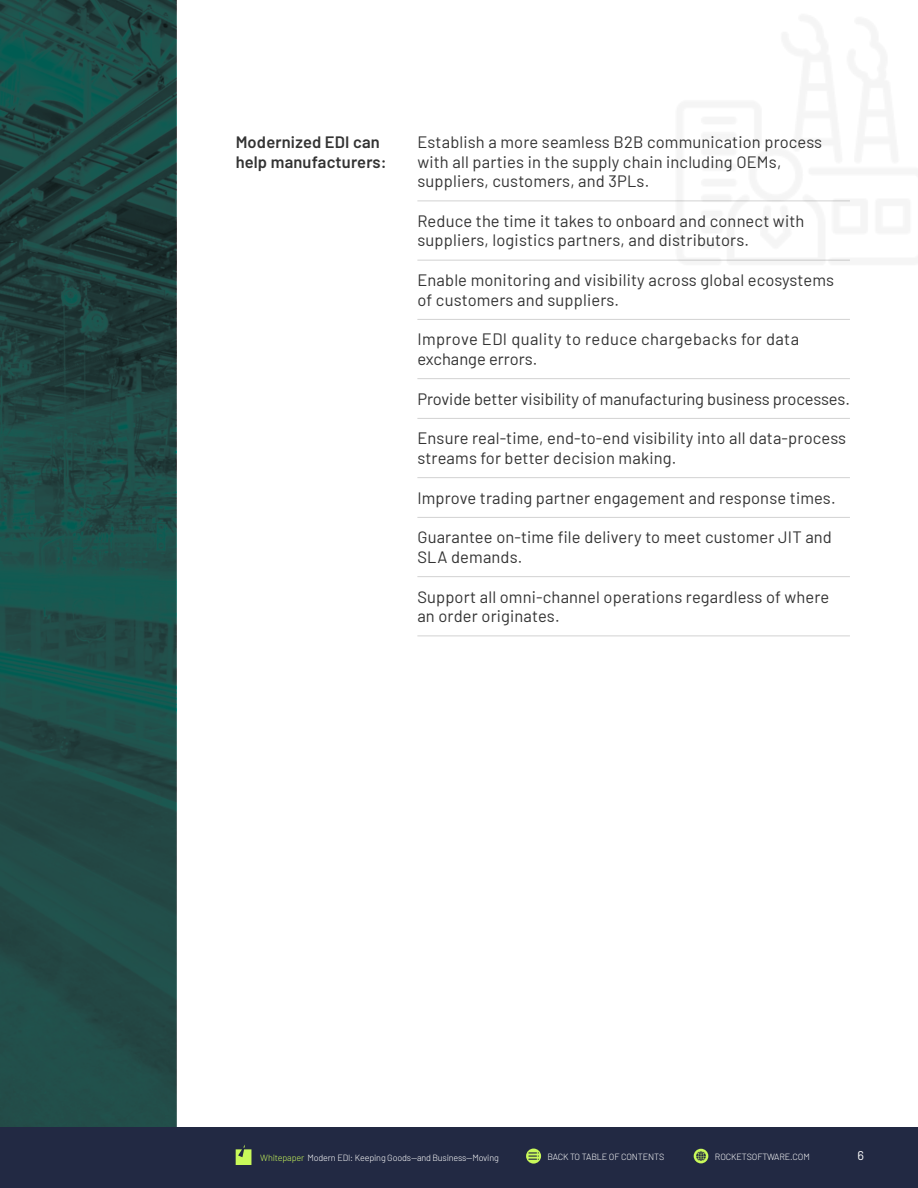
<style>
.page{position:relative;width:918px;height:1188px;background:#fff}
.page>*{position:absolute;margin:0;border:0;box-sizing:border-box;transform-origin:0 0}
.t1{font:16.5px/19.5px "Barlow";letter-spacing:.01em;color:#333}
.t2{font:600 16.5px/19.5px "Barlow";letter-spacing:.01em;color:#333}
.t3{font:12.75px "Barlow";color:#fff}
.t4{font:300 9px "Barlow";letter-spacing:-.015em;color:#fff}
.s1{color:#c9f95a}
</style>
<div class="page">
<svg style="left:0;top:0;width:176px;height:1128px;fill:#214c48"></svg>
<div style="left:0;top:1128px;width:918px;height:60px;background:#222943"></div>
<svg style="left:694px;top:1149px;width:14px;height:14px"></svg>
<svg style="left:236px;top:1145px;width:15px;height:20px"></svg>
<svg style="left:526px;top:1149px;width:15px;height:15px"></svg>
<svg style="left:529px;top:1152px;width:10px;height:8px"></svg>
<hr style="left:417px;top:201px;width:433px;height:1px;background:#d2d2d2">
<hr style="left:417px;top:260px;width:433px;height:1px;background:#d2d2d2">
<hr style="left:417px;top:319px;width:433px;height:1px;background:#d2d2d2">
<hr style="left:417px;top:378px;width:433px;height:1px;background:#d2d2d2">
<hr style="left:417px;top:418px;width:433px;height:1px;background:#d2d2d2">
<hr style="left:417px;top:477px;width:433px;height:1px;background:#d2d2d2">
<hr style="left:417px;top:517px;width:433px;height:1px;background:#d2d2d2">
<hr style="left:417px;top:576px;width:433px;height:1px;background:#d2d2d2">
<hr style="left:417px;top:636px;width:433px;height:1px;background:#d2d2d2">
<img style="left:657px;top:200px;width:193px;height:61px">
<p class="t2" style="left:236px;top:131px;width:153px">Modernized EDI can help manufacturers:</p>
<p class="t1" style="left:417px;top:131px;width:406px">Establish a more seamless B2B communication process with all parties in the supply chain including OEMs, suppliers, customers, and 3PLs.</p>
<p class="t1" style="left:417px;top:210px;width:389px">Reduce the time it takes to onboard and connect with suppliers, logistics partners, and distributors.</p>
<p class="t1" style="left:417px;top:269px;width:418px">Enable monitoring and visibility across global ecosystems of customers and suppliers.</p>
<p class="t1" style="left:417px;top:328px;width:383px">Improve EDI quality to reduce chargebacks for data exchange errors.</p>
<p class="t1" style="left:417px;top:388px;width:434px">Provide better visibility of manufacturing business processes.</p>
<p class="t1" style="left:417px;top:427px;width:430px">Ensure real-time, end-to-end visibility into all data-process streams for better decision making.</p>
<p class="t1" style="left:417px;top:487px;width:420px">Improve trading partner engagement and response times.</p>
<p class="t1" style="left:417px;top:526px;width:416px">Guarantee on-time file delivery to meet customer JIT and<br>SLA demands.</p>
<p class="t1" style="left:417px;top:586px;width:414px">Support all omni-channel operations regardless of where an order originates.</p>
<p class="t4" style="left:260px;top:1151px;width:240px"><span class="s1">Whitepaper</span> Modern EDI: Keeping Goods—and Business—Moving</p>
<p class="t4" style="left:547px;top:1151px;width:118px">BACK TO TABLE OF CONTENTS</p>
<p class="t4" style="left:715px;top:1151px;width:96px">ROCKETSOFTWARE.COM</p>
<p class="t3" style="left:857px;top:1146px;width:8px">6</p>
</div>
